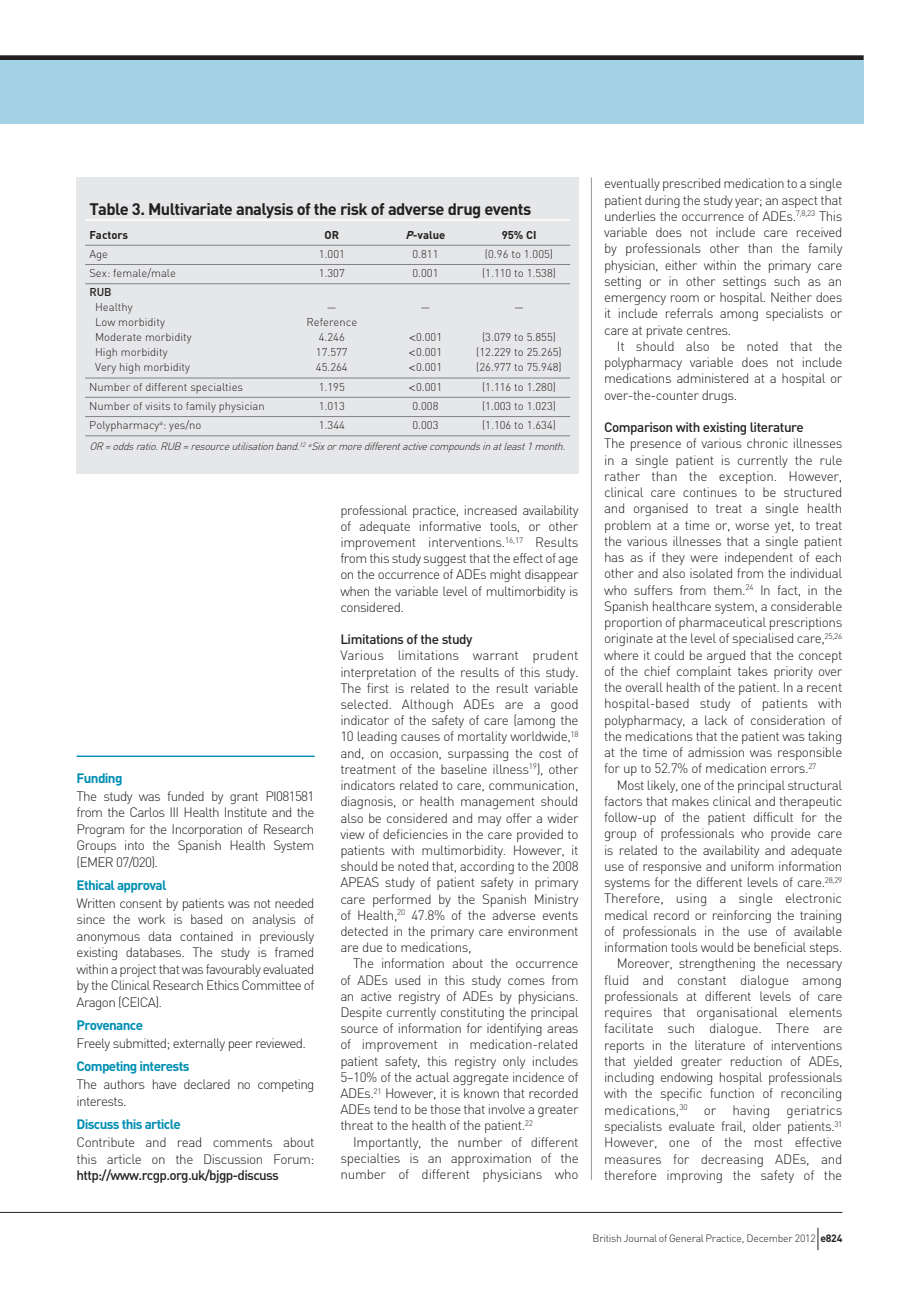
<style>
.page{position:relative;width:919px;height:1289px;background:#fff}
.page>*{position:absolute;margin:0;border:0;box-sizing:border-box;transform-origin:0 0}
.t1{font:700 16.5px "DIN";letter-spacing:-.035em;color:#231f20}
.t2{font:300 13.5px/16.2px "DIN";letter-spacing:-.035em;color:#231f20;text-align:justify}
.t3{font:500 13.5px "DIN";letter-spacing:-.035em;color:#231f20}
.t4{font:700 13.5px "DIN";letter-spacing:-.05em;color:#008fb3}
.t5{font:300 11.25px "DIN";color:#231f20}
.t6{font:700 11.25px "DIN";color:#231f20}
.t7{font:500 11.25px "DIN";color:#231f20}
.t8{font:italic 300 10.5px "DIN";color:#231f20}
.t9{font:300 10.5px "DIN";letter-spacing:-.025em;color:#231f20}
.s1{font-style:italic}
.s2{font-family:"Helvetica"}
.s3{font-weight:700}
</style>
<div class="page">
<div style="left:0;top:55px;width:863px;height:8px;background:#231f20"></div>
<hr style="left:0;top:1211px;width:842px;height:1px;background:#231f20">
<svg style="left:817px;top:1227px;width:1px;height:23px"></svg>
<div style="left:0;top:60px;width:863px;height:64px;background:#a2d2e3"></div>
<hr style="left:591px;top:177px;width:1px;height:1002px;background:#939598">
<div style="left:77px;top:177px;width:501px;height:297px;background:#e6e7e9"></div>
<hr style="left:85px;top:219px;width:485px;height:2px;background:#fff">
<hr style="left:85px;top:245px;width:485px;height:1px;background:#808285">
<hr style="left:85px;top:264px;width:485px;height:1px;background:#808285">
<hr style="left:85px;top:283px;width:485px;height:1px;background:#808285">
<hr style="left:85px;top:377px;width:485px;height:1px;background:#808285">
<hr style="left:85px;top:397px;width:485px;height:1px;background:#808285">
<hr style="left:85px;top:416px;width:485px;height:1px;background:#808285">
<hr style="left:85px;top:435px;width:485px;height:1px;background:#808285">
<hr style="left:77px;top:755px;width:237px;height:2px;background:#008fb3">
<p class="t1" style="left:89px;top:198px;width:443px">Table 3. Multivariate analysis of the risk of adverse drug events</p>
<p class="t6" style="left:89px;top:227px;width:40px">Factors</p>
<p class="t6" style="left:324px;top:227px;width:16px">OR</p>
<p class="t6" style="left:405px;top:227px;width:41px"><span class="s1">P</span>-value</p>
<p class="t6" style="left:501px;top:227px;width:36px">95% CI</p>
<p class="t5" style="left:89px;top:247px;width:20px">Age</p>
<p class="t5" style="left:319px;top:247px;width:28px">1.001</p>
<p class="t5" style="left:412px;top:247px;width:28px">0.811</p>
<p class="t5" style="left:485px;top:247px;width:70px">(0.96 to 1.005)</p>
<p class="t5" style="left:89px;top:266px;width:88px">Sex: female/male</p>
<p class="t5" style="left:319px;top:266px;width:28px">1.307</p>
<p class="t5" style="left:412px;top:266px;width:28px">0.001</p>
<p class="t5" style="left:482px;top:266px;width:75px">(1.110 to 1.538)</p>
<p class="t7" style="left:89px;top:285px;width:24px">RUB</p>
<p class="t5" style="left:95px;top:300px;width:39px">Healthy</p>
<p class="t5" style="left:327px;top:300px;width:11px">—</p>
<p class="t5" style="left:420px;top:300px;width:11px">—</p>
<p class="t5" style="left:514px;top:300px;width:11px">—</p>
<p class="t5" style="left:95px;top:315px;width:71px">Low morbidity</p>
<p class="t5" style="left:306px;top:315px;width:52px">Reference</p>
<p class="t5" style="left:95px;top:330px;width:98px">Moderate morbidity</p>
<p class="t5" style="left:319px;top:330px;width:28px">4.246</p>
<p class="t5" style="left:408px;top:330px;width:35px"><span class="s2">&lt;</span>0.001</p>
<p class="t5" style="left:482px;top:330px;width:75px">(3.079 to 5.855)</p>
<p class="t5" style="left:95px;top:345px;width:74px">High morbidity</p>
<p class="t5" style="left:316px;top:345px;width:33px">17.577</p>
<p class="t5" style="left:408px;top:345px;width:35px"><span class="s2">&lt;</span>0.001</p>
<p class="t5" style="left:476px;top:345px;width:87px">(12.229 to 25.265)</p>
<p class="t5" style="left:95px;top:360px;width:97px">Very high morbidity</p>
<p class="t5" style="left:316px;top:360px;width:33px">45.264</p>
<p class="t5" style="left:408px;top:360px;width:35px"><span class="s2">&lt;</span>0.001</p>
<p class="t5" style="left:476px;top:360px;width:87px">(26.977 to 75.948)</p>
<p class="t5" style="left:89px;top:379px;width:155px">Number of different specialties</p>
<p class="t5" style="left:319px;top:379px;width:28px">1.195</p>
<p class="t5" style="left:408px;top:379px;width:35px"><span class="s2">&lt;</span>0.001</p>
<p class="t5" style="left:482px;top:379px;width:75px">(1.116 to 1.280)</p>
<p class="t5" style="left:89px;top:399px;width:177px">Number of visits to family physician</p>
<p class="t5" style="left:319px;top:399px;width:28px">1.013</p>
<p class="t5" style="left:412px;top:399px;width:28px">0.008</p>
<p class="t5" style="left:482px;top:399px;width:75px">(1.003 to 1.023)</p>
<p class="t5" style="left:89px;top:418px;width:114px">Polypharmacy<sup>a</sup>: yes/no</p>
<p class="t5" style="left:319px;top:418px;width:28px">1.344</p>
<p class="t5" style="left:412px;top:418px;width:28px">0.003</p>
<p class="t5" style="left:482px;top:418px;width:75px">(1.106 to 1.634)</p>
<p class="t8" style="left:89px;top:440px;width:480px">OR=oddsratio.RUB=resourceutilisationband.<sup>12</sup> <sup>a</sup>Sixormoredifferentactivecompoundsinatleast1month.</p>
<p class="t4" style="left:77px;top:769px;width:47px">Funding</p>
<p class="t2" style="left:77px;top:787px;width:239px">The study was funded by grant PI081581 from the Carlos III Health Institute and the Program for the Incorporation of Research Groups into the Spanish Health System (EMER 07/020).</p>
<p class="t4" style="left:77px;top:876px;width:91px">Ethical approval</p>
<p class="t2" style="left:77px;top:894px;width:239px">Written consent by patients was not needed since the work is based on analysis of anonymous data contained in previously existing databases. The study is framed within a project that was favourably evaluated by the Clinical Research Ethics Committee of Aragon (CEICA).</p>
<p class="t4" style="left:77px;top:1016px;width:68px">Provenance</p>
<p class="t2" style="left:77px;top:1035px;width:231px">Freely submitted; externally peer reviewed.</p>
<p class="t4" style="left:77px;top:1057px;width:114px">Competing interests</p>
<p class="t2" style="left:77px;top:1076px;width:239px">The authors have declared no competing interests.</p>
<p class="t4" style="left:77px;top:1115px;width:106px">Discuss this article</p>
<p class="t2" style="left:77px;top:1133px;width:239px">Contribute and read comments about this article on the Discussion Forum:</p>
<p class="t3" style="left:77px;top:1166px;width:204px">http://www.rcgp.org.uk/bjgp-discuss</p>
<p class="t2" style="left:340px;top:501px;width:240px">professional practice, increased availability of adequate informative tools, or other improvement interventions.<sup>16,17</sup> Results from this study suggest that the effect of age on the occurrence of ADEs might disappear when the variable level of multimorbidity is considered.</p>
<p class="t3" style="left:340px;top:630px;width:134px">Limitations of the study</p>
<p class="t2" style="left:340px;top:647px;width:240px">Various limitations warrant prudent interpretation of the results of this study.<br>The first is related to the result variable selected. Although ADEs are a good indicator of the safety of care (among the 10 leading causes of mortality worldwide,<sup>18 </sup>and, on occasion, surpassing the cost of treatment of the baseline illness<sup>19</sup>), other indicators related to care, communication, diagnosis, or health management should also be considered and may offer a wider view of deficiencies in the care provided to patients with multimorbidity. However, it should be noted that, according to the 2008<br>APEAS study of patient safety in primary care performed by the Spanish Ministry of Health,<sup>20</sup> 47.8% of the adverse events detected in the primary care environment are due to medications,</p>
<p class="t2" style="left:340px;top:955px;width:240px;text-indent:13px">The information about the occurrence of ADEs used in this study comes from an active registry of ADEs by physicians.<br>Despite currently constituting the principal source of information for identifying areas of improvement in medication-related patient safety, this registry only includes 5–10% of the actual aggregate incidence of ADEs.<sup>21</sup> However, it is known that recorded ADEs tend to be those that involve a greater threat to the health of the patient.<sup>22</sup></p>
<p class="t2" style="left:340px;top:1133px;width:240px;text-indent:13px">Importantly, the number of different specialties is an approximation of the number of different physicians who</p>
<p class="t2" style="left:604px;top:175px;width:240px">eventually prescribed medication to a single patient during the study year; an aspect that underlies the occurrence of ADEs.<sup>7,8,23</sup> This variable does not include care received by professionals other than the family physician, either within the primary care setting or in other settings such as an emergency room or hospital. Neither does it include referrals among specialists or care at private centres.</p>
<p class="t2" style="left:604px;top:338px;width:240px;text-indent:13px">It should also be noted that the polypharmacy variable does not include medications administered at a hospital or over-the-counter drugs.</p>
<p class="t3" style="left:604px;top:418px;width:201px">Comparison with existing literature</p>
<p class="t2" style="left:604px;top:435px;width:240px">The presence of various chronic illnesses in a single patient is currently the rule rather than the exception. However, clinical care continues to be structured and organised to treat a single health problem at a time or, worse yet, to treat the various illnesses that a single patient has as if they were independent of each other and also isolated from the individual who suffers from them.<sup>24</sup> In fact, in the Spanish healthcare system, a considerable proportion of pharmaceutical prescriptions originate at the level of specialised care,<sup>25,26 </sup>where it could be argued that the concept of the chief complaint takes priority over the overall health of the patient. In a recent hospital-based study of patients with polypharmacy, a lack of consideration of the medications that the patient was taking at the time of admission was responsible for up to 52.7% of medication errors.<sup>27</sup></p>
<p class="t2" style="left:604px;top:776px;width:240px;text-align:right">Most likely, one of the principal structural factors that makes clinical and therapeutic follow-up of the patient difficult for the group of professionals who provide care is related to the availability and adequate use of responsive and uniform information systems for the different levels of care.<sup>28,29<br></sup>Therefore, using a single electronic medical record or reinforcing the training of professionals in the use of available information tools would be beneficial steps.<br>Moreover, strengthening the necessary fluid and constant dialogue among professionals at different levels of care requires that organisational elements facilitate such dialogue. There are reports in the literature of interventions that yielded greater reduction of ADEs, including endowing hospital professionals with the specific function of reconciling medications,<sup>30</sup> or having geriatrics specialists evaluate frail, older patients.<sup>31<br></sup>However, one of the most effective measures for decreasing ADEs, and therefore improving the safety of the</p>
<p class="t9" style="left:592px;top:1232px;width:251px">British Journal of General Practice, December 2012 <span class="s3">e824</span></p>
</div>
